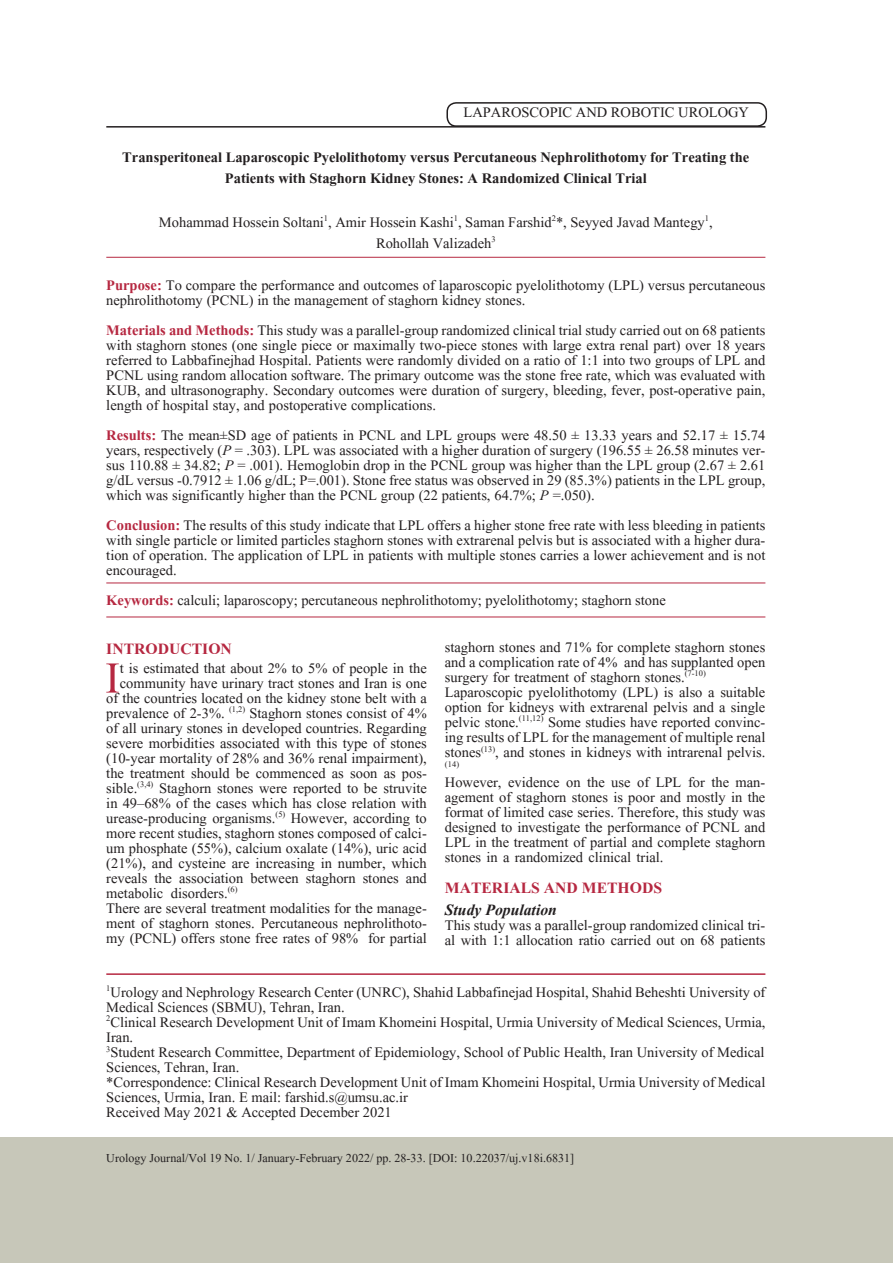
<style>
.page{position:relative;width:893px;height:1263px;background:#fff}
.page>*{position:absolute;margin:0;border:0;box-sizing:border-box;transform-origin:0 0}
.t1{font:54.6px "Aparajita";color:#b62841}
.t2{font:700 19.5px "Aparajita";color:#b62841}
.t3{font:italic 700 19.5px "Aparajita";color:#231f20}
.t4{font:18px/15px "Aparajita";color:#231f20;text-align:justify}
.t5{font:700 18px/21px "Aparajita";color:#231f20;text-align:center}
.t6{font:15px "Aparajita";color:#231f20}
.t7{font:10.5px "Aparajita";color:#231f20}
.s1{font-weight:700;color:#b62841}
.s2{font-style:italic}
</style>
<div class="page">
<div style="left:0;top:1137px;width:893px;height:126px;background:#c7c7b9"></div>
<hr style="left:106px;top:126px;width:659px;height:2px;background:#231f20">
<hr style="left:106px;top:257px;width:659px;height:1px;background:#b62841">
<hr style="left:106px;top:583px;width:659px;height:1px;background:#b62841">
<hr style="left:106px;top:617px;width:659px;height:1px;background:#b62841">
<hr style="left:106px;top:973px;width:659px;height:2px;background:#b62841">
<div style="left:446px;top:102px;width:321px;height:25px;border:2px solid #231f20;border-radius:9px"></div>
<p class="t4" style="left:463px;top:106px;width:287px">LAPAROSCOPIC AND ROBOTIC UROLOGY</p>
<p class="t5" style="left:122px;top:149px;width:628px">Transperitoneal Laparoscopic Pyelolithotomy versus Percutaneous Nephrolithotomy for Treating the<br>Patients with Staghorn Kidney Stones: A Randomized Clinical Trial</p>
<p class="t4" style="left:159px;top:216px;width:555px">Mohammad Hossein Soltani<sup>1</sup>, Amir Hossein Kashi<sup>1</sup>, Saman Farshid<sup>2</sup>*, Seyyed Javad Mantegy<sup>1</sup>,</p>
<p class="t4" style="left:376px;top:237px;width:121px">Rohollah Valizadeh<sup>3</sup></p>
<p class="t4" style="left:106px;top:279px;width:660px"><span class="s1">Purpose:</span> To compare the performance and outcomes of laparoscopic pyelolithotomy (LPL) versus percutaneous nephrolithotomy (PCNL) in the management of staghorn kidney stones.</p>
<p class="t4" style="left:106px;top:324px;width:661px"><span class="s1">Materials and Methods:</span> This study was a parallel-group randomized clinical trial study carried out on 68 patients with staghorn stones (one single piece or maximally two-piece stones with large extra renal part) over 18 years referred to Labbafinejhad Hospital. Patients were randomly divided on a ratio of 1:1 into two groups of LPL and PCNL using random allocation software. The primary outcome was the stone free rate, which was evaluated with KUB, and ultrasonography. Secondary outcomes were duration of surgery, bleeding, fever, post-operative pain, length of hospital stay, and postoperative complications.</p>
<p class="t4" style="left:106px;top:429px;width:661px"><span class="s1">Results:</span> The mean±SD age of patients in PCNL and LPL groups were 48.50 ± 13.33 years and 52.17 ± 15.74 years, respectively (<span class="s2">P</span> = .303). LPL was associated with a higher duration of surgery (196.55 ± 26.58 minutes ver&shy;sus 110.88 ± 34.82; <span class="s2">P</span> = .001). Hemoglobin drop in the PCNL group was higher than the LPL group (2.67 ± 2.61 g/dL versus -0.7912 ± 1.06 g/dL; P=.001). Stone free status was observed in 29 (85.3%) patients in the LPL group, which was significantly higher than the PCNL group (22 patients, 64.7%; <span class="s2">P</span> =.050).</p>
<p class="t4" style="left:106px;top:519px;width:661px"><span class="s1">Conclusion:</span> The results of this study indicate that LPL offers a higher stone free rate with less bleeding in patients with single particle or limited particles staghorn stones with extrarenal pelvis but is associated with a higher dura&shy;tion of operation. The application of LPL in patients with multiple stones carries a lower achievement and is not encouraged.</p>
<p class="t4" style="left:106px;top:594px;width:561px"><span class="s1">Keywords:</span> calculi; laparoscopy; percutaneous nephrolithotomy; pyelolithotomy; staghorn stone</p>
<p class="t2" style="left:106px;top:639px;width:127px">INTRODUCTION</p>
<p class="t1" style="left:105px;top:651px;width:16px">I</p>
<p class="t4" style="left:120px;top:663px;width:308px">t is estimated that about 2% to 5% of people in the</p>
<p class="t4" style="left:445px;top:642px;width:322px">staghorn stones and 71% for complete staghorn stones and a complication rate of 4% and has supplanted open surgery for treatment of staghorn stones.<sup>(7-10)</sup></p>
<p class="t4" style="left:445px;top:687px;width:322px">Laparoscopic pyelolithotomy (LPL) is also a suitable option for kidneys with extrarenal pelvis and a single pelvic stone.<sup>(11,12)</sup> Some studies have reported convinc&shy;ing results of LPL for the management of multiple renal stones<sup>(13)</sup>, and stones in kidneys with intrarenal pelvis.</p>
<p class="t7" style="left:445px;top:758px;width:16px">(14)</p>
<p class="t4" style="left:445px;top:777px;width:322px">However, evidence on the use of LPL for the man&shy;agement of staghorn stones is poor and mostly in the format of limited case series. Therefore, this study was designed to investigate the performance of PCNL and LPL in the treatment of partial and complete staghorn stones in a randomized clinical trial.</p>
<p class="t2" style="left:445px;top:878px;width:219px">MATERIALS AND METHODS</p>
<p class="t3" style="left:445px;top:901px;width:114px">Study Population</p>
<p class="t4" style="left:445px;top:919px;width:322px">This study was a parallel-group randomized clinical tri&shy;al with 1:1 allocation ratio carried out on 68 patients</p>
<p class="t4" style="left:120px;top:678px;width:308px">community have urinary tract stones and Iran is one</p>
<p class="t4" style="left:106px;top:692px;width:322px">of the countries located on the kidney stone belt with a</p>
<p class="t4" style="left:106px;top:708px;width:322px">prevalence of 2-3%. <sup>(1,2)</sup> Staghorn stones consist of 4%</p>
<p class="t4" style="left:106px;top:723px;width:322px">of all urinary stones in developed countries. Regarding</p>
<p class="t4" style="left:106px;top:737px;width:322px">severe morbidities associated with this type of stones</p>
<p class="t4" style="left:106px;top:752px;width:322px">(10-year mortality of 28% and 36% renal impairment),</p>
<p class="t4" style="left:106px;top:767px;width:322px">the treatment should be commenced as soon as pos-</p>
<p class="t4" style="left:106px;top:783px;width:322px">sible.<sup>(3,4)</sup> Staghorn stones were reported to be struvite</p>
<p class="t4" style="left:106px;top:798px;width:322px">in 49–68% of the cases which has close relation with</p>
<p class="t4" style="left:106px;top:812px;width:322px">urease-producing organisms.<sup>(5)</sup> However, according to</p>
<p class="t4" style="left:106px;top:828px;width:322px">more recent studies, staghorn stones composed of calci-</p>
<p class="t4" style="left:106px;top:842px;width:322px">um phosphate (55%), calcium oxalate (14%), uric acid</p>
<p class="t4" style="left:106px;top:857px;width:322px">(21%), and cysteine are increasing in number, which</p>
<p class="t4" style="left:106px;top:872px;width:322px">reveals the association between staghorn stones and</p>
<p class="t4" style="left:106px;top:887px;width:133px">metabolic disorders.<sup>(6)</sup></p>
<p class="t4" style="left:106px;top:903px;width:322px">There are several treatment modalities for the manage&shy;ment of staghorn stones. Percutaneous nephrolithoto&shy;my (PCNL) offers stone free rates of 98% for partial</p>
<p class="t4" style="left:106px;top:987px;width:661px"><sup>1</sup>Urology and Nephrology Research Center (UNRC), Shahid Labbafinejad Hospital, Shahid Beheshti University of</p>
<p class="t4" style="left:106px;top:1002px;width:240px">Medical Sciences (SBMU), Tehran, Iran.</p>
<p class="t4" style="left:106px;top:1017px;width:661px"><sup>2</sup>Clinical Research Development Unit of Imam Khomeini Hospital, Urmia University of Medical Sciences, Urmia,</p>
<p class="t4" style="left:106px;top:1032px;width:28px">Iran.</p>
<p class="t4" style="left:106px;top:1047px;width:660px"><sup>3</sup>Student Research Committee, Department of Epidemiology, School of Public Health, Iran University of Medical</p>
<p class="t4" style="left:106px;top:1062px;width:135px">Sciences, Tehran, Iran.</p>
<p class="t4" style="left:106px;top:1077px;width:661px">*Correspondence: Clinical Research Development Unit of Imam Khomeini Hospital, Urmia University of Medical</p>
<p class="t4" style="left:106px;top:1092px;width:303px">Sciences, Urmia, Iran. E mail: farshid.s@umsu.ac.ir</p>
<p class="t4" style="left:106px;top:1107px;width:287px">Received May 2021 &amp; Accepted December 2021</p>
<p class="t6" style="left:106px;top:1150px;width:469px">Urology Journal/Vol 19 No. 1/ January-February 2022/ pp. 28-33. [DOI: 10.22037/uj.v18i.6831]</p>
</div>
